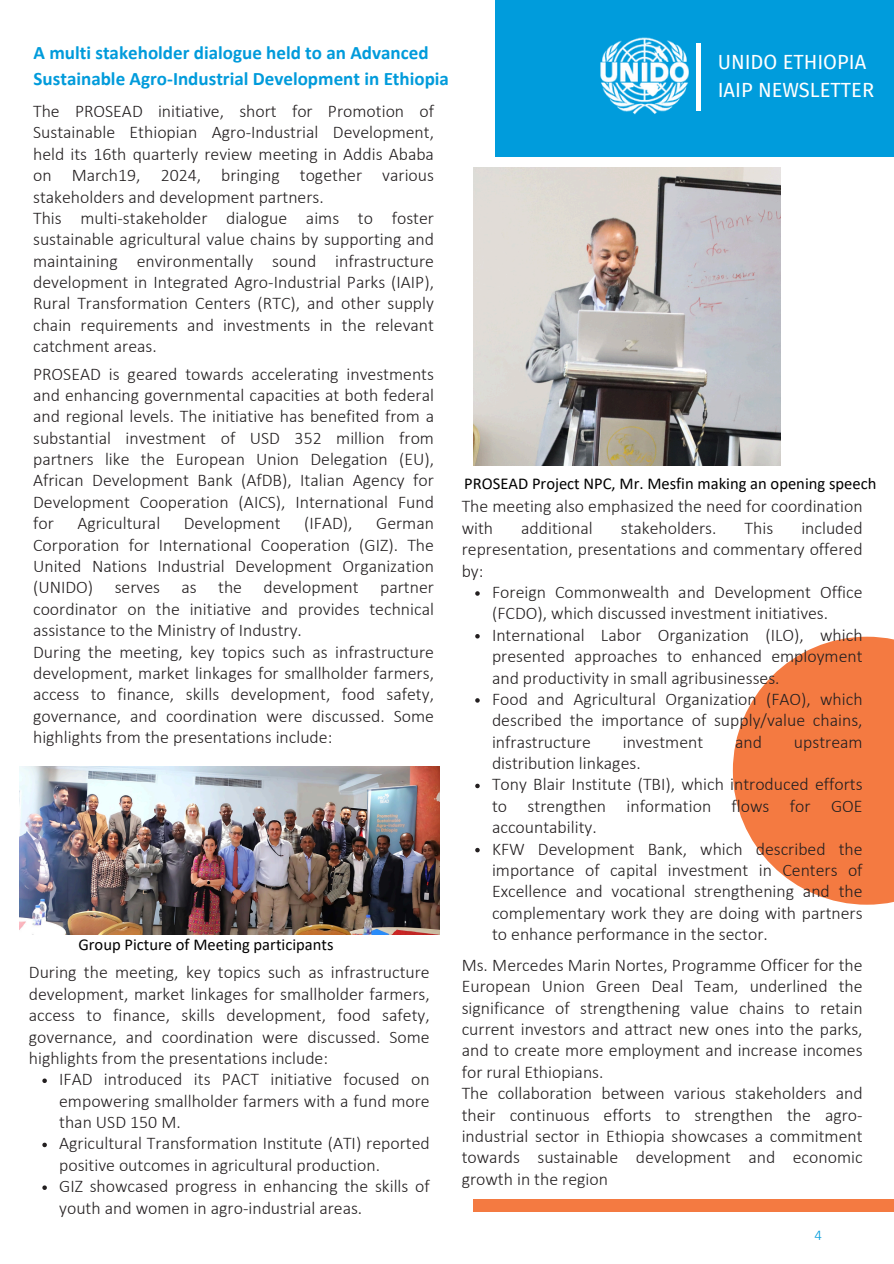
<style>
.page{position:relative;width:894px;height:1264px;background:#fff}
.page>*{position:absolute;margin:0;border:0;box-sizing:border-box;transform-origin:0 0}
.t1{font:19.95px/27.8px "Fira Sans";color:#fff}
.t2{font:700 19.05px/26.5px "Calibri";color:#009bdb}
.t3{font:300 17.85px/21.3px "Calibri";color:#231f20;text-align:justify}
.t4{font:16.5px "Calibri";color:#000}
.t5{font:300 14.85px "Calibri";color:#009bdb}
</style>
<div class="page">
<img style="left:19px;top:766px;width:420px;height:168px">
<div style="left:495px;top:0;width:398px;height:157px;background:#009cdc"></div>
<img style="left:600px;top:37px;width:88px;height:78px">
<hr style="left:696px;top:43px;width:4px;height:67px;background:#fff">
<img style="left:473px;top:167px;width:307px;height:299px">
<svg style="left:42px;top:1078px;width:5px;height:4px"></svg>
<svg style="left:42px;top:1142px;width:5px;height:5px"></svg>
<svg style="left:42px;top:1185px;width:5px;height:4px"></svg>
<svg style="left:732px;top:636px;width:161px;height:268px;fill:#f47a41"></svg>
<svg style="left:475px;top:591px;width:4px;height:4px"></svg>
<svg style="left:475px;top:634px;width:4px;height:4px"></svg>
<svg style="left:475px;top:698px;width:4px;height:4px"></svg>
<svg style="left:475px;top:783px;width:4px;height:5px"></svg>
<svg style="left:475px;top:847px;width:4px;height:5px"></svg>
<div style="left:473px;top:1198px;width:420px;height:13px;background:#f47a41"></div>
<p class="t2" style="left:34px;top:41px;width:417px">A multi stakeholder dialogue held to an Advanced<br>Sustainable Agro-Industrial Development in Ethiopia</p>
<p class="t3" style="left:33px;top:102px;width:402px">The PROSEAD initiative, short for Promotion of Sustainable Ethiopian Agro-Industrial Development, held its 16th quarterly review meeting in Addis Ababa on March19, 2024, bringing together various stakeholders and development partners.</p>
<p class="t3" style="left:33px;top:209px;width:402px">This multi-stakeholder dialogue aims to foster sustainable agricultural value chains by supporting and maintaining environmentally sound infrastructure development in Integrated Agro-Industrial Parks (IAIP), Rural Transformation Centers (RTC), and other supply chain requirements and investments in the relevant catchment areas.</p>
<p class="t3" style="left:33px;top:364px;width:402px">PROSEAD is geared towards accelerating investments and enhancing governmental capacities at both federal and regional levels. The initiative has benefited from a substantial investment of USD 352 million from partners like the European Union Delegation (EU), African Development Bank (AfDB), Italian Agency for Development Cooperation (AICS), International Fund for</p>
<p class="t3" style="left:77px;top:514px;width:84px">Agricultural</p>
<p class="t3" style="left:184px;top:514px;width:98px">Development</p>
<p class="t3" style="left:304px;top:514px;width:50px">(IFAD),</p>
<p class="t3" style="left:33px;top:514px;width:402px;text-indent:343px">German Corporation for International Cooperation (GIZ). The United Nations Industrial Development Organization (UNIDO) serves as the development partner coordinator on the initiative and provides technical assistance to the Ministry of Industry.</p>
<p class="t3" style="left:33px;top:642px;width:402px">During the meeting, key topics such as infrastructure development, market linkages for smallholder farmers, access to finance, skills development, food safety, governance, and coordination were discussed. Some highlights from the presentations include:</p>
<p class="t4" style="left:78px;top:937px;width:256px">Group Picture of Meeting participants</p>
<p class="t3" style="left:29px;top:963px;width:402px">During the meeting, key topics such as infrastructure development, market linkages for smallholder farmers, access to finance, skills development, food safety, governance, and coordination were discussed. Some highlights from the presentations include:</p>
<p class="t3" style="left:59px;top:1070px;width:372px">IFAD introduced its PACT initiative focused on empowering smallholder farmers with a fund more than USD 150 M.</p>
<p class="t3" style="left:59px;top:1134px;width:372px">Agricultural Transformation Institute (ATI) reported positive outcomes in agricultural production.</p>
<p class="t3" style="left:59px;top:1177px;width:372px">GIZ showcased progress in enhancing the skills of youth and women in agro-industrial areas.</p>
<h2 class="t1" style="left:717px;top:48px;width:158px">UNIDO ETHIOPIA<br>IAIP NEWSLETTER</h2>
<p class="t4" style="left:464px;top:477px;width:413px">PROSEAD Project NPC, Mr. Mesfin making an opening speech</p>
<p class="t3" style="left:461px;top:497px;width:402px">The meeting also emphasized the need for coordination with</p>
<p class="t3" style="left:461px;top:518px;width:402px;text-indent:339px">included representation, presentations and commentary offered by:</p>
<p class="t3" style="left:492px;top:583px;width:372px">Foreign Commonwealth and Development Office (FCDO), which discussed investment initiatives.</p>
<p class="t3" style="left:492px;top:625px;width:372px">International Labor Organization (ILO), which presented approaches to enhanced employment and productivity in small agribusinesses.</p>
<p class="t3" style="left:492px;top:689px;width:372px">Food and Agricultural Organization (FAO), which described the importance of supply/value chains, infrastructure</p>
<p class="t3" style="left:521px;top:518px;width:73px">additional</p>
<p class="t3" style="left:620px;top:518px;width:97px">stakeholders.</p>
<p class="t3" style="left:744px;top:518px;width:30px">This</p>
<p class="t3" style="left:622px;top:732px;width:82px">investment</p>
<p class="t3" style="left:735px;top:732px;width:28px">and</p>
<p class="t3" style="left:793px;top:732px;width:70px">upstream</p>
<p class="t3" style="left:492px;top:754px;width:150px">distribution linkages.</p>
<p class="t3" style="left:492px;top:775px;width:372px">Tony Blair Institute (TBI), which introduced efforts to strengthen information flows for GOE accountability.</p>
<p class="t3" style="left:492px;top:839px;width:372px">KFW Development Bank, which described the importance of capital investment in Centers of Excellence and vocational strengthening and the complementary work they are doing with partners to enhance performance in the sector.</p>
<p class="t3" style="left:461px;top:955px;width:402px">Ms. Mercedes Marin Nortes, Programme Officer for the European Union Green Deal Team, underlined the significance of strengthening value chains to retain current investors and attract new ones into the parks, and to create more employment and increase incomes for rural Ethiopians.</p>
<p class="t3" style="left:461px;top:1083px;width:402px">The collaboration between various stakeholders and their continuous efforts to strengthen the agro&shy;industrial sector in Ethiopia showcases a commitment towards sustainable development and economic growth in the region</p>
<p class="t5" style="left:814px;top:1228px;width:9px">4</p>
</div>
